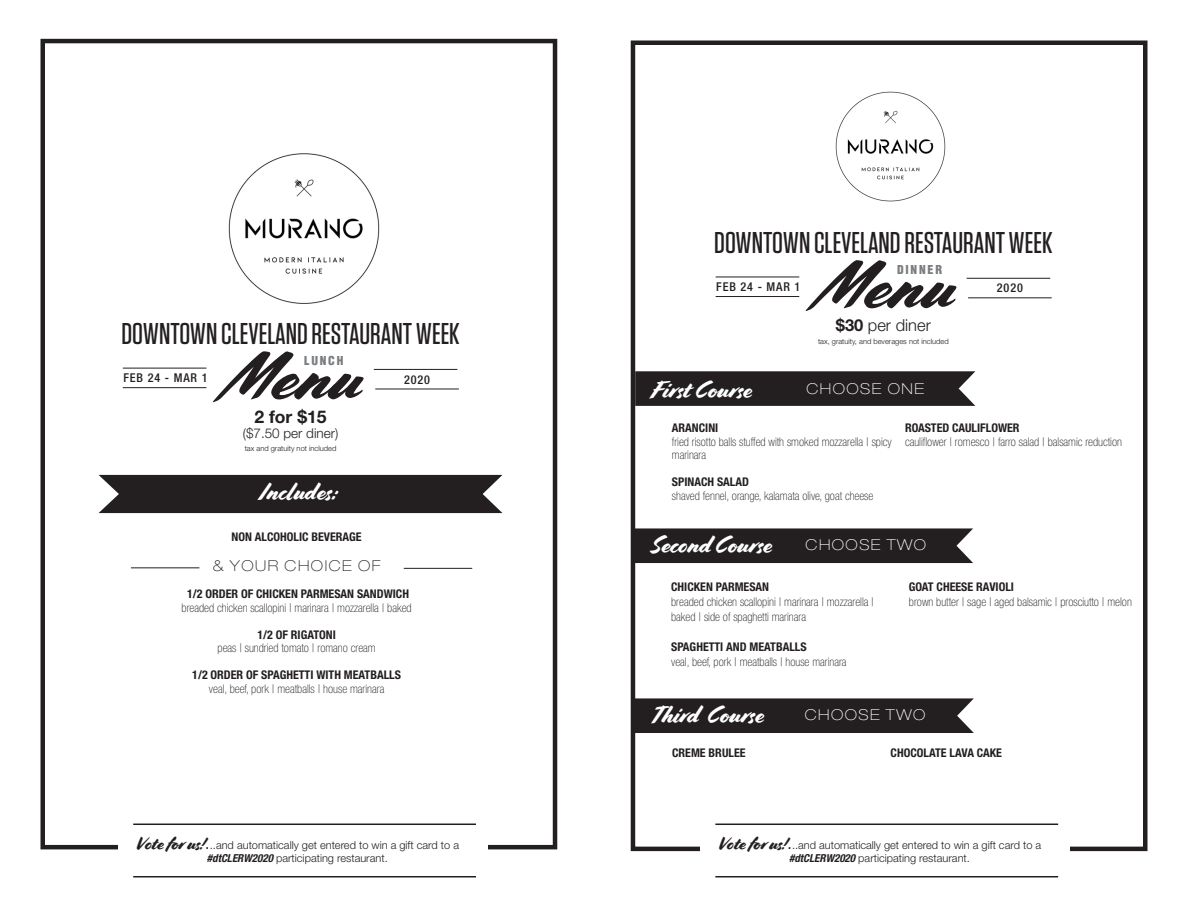
<style>
.page{position:relative;width:1188px;height:918px;background:#fff}
.page>*{position:absolute;margin:0;border:0;box-sizing:border-box;transform-origin:0 0}
.t1{font:italic 67.5px "Cortado";color:#231f20}
.t2{font:500 30px "Tungsten";color:#231f20}
.t3{font:24px "Cortado";color:#fff}
.t4{font:700 17.55px "Helvetica Neue LT Std";color:#231f20}
.t5{font:300 16.5px "Helvetica Neue LT Std";color:#231f20}
.t6{font:100 expanded 15px "Helvetica Neue LT Std";letter-spacing:.1em;color:#fff}
.t7{font:100 expanded 15px "Helvetica Neue LT Std";letter-spacing:.1em;color:#231f20}
.t8{font:300 13.5px "Helvetica Neue LT Std";color:#231f20}
.t9{font:500 condensed 12.15px "Helvetica Neue LT Std";letter-spacing:.07em;color:#231f20}
.t10{font:100 condensed 12px/13.5px "Helvetica Neue LT Std";color:#231f20}
.t11{font:700 condensed 12px "Helvetica Neue LT Std";color:#231f20}
.t12{font:900 condensed 12px "Helvetica LT Std";letter-spacing:.15em;color:#7a7c7f}
.t13{font:300 10.95px/13.2px "Helvetica Neue LT Std";color:#231f20;text-align:center}
.t14{font:300 7.5px "Helvetica Neue LT Std";color:#231f20}
.s1{font-family:"Cortado";font-weight:400;font-size:18px}
.s2{font-size:18px}
.s3{font-weight:700;font-style:italic;font-stretch:condensed}
.s4{font-weight:700}
</style>
<div class="page">
<div style="left:40px;top:39px;width:517px;height:810px;border:4px solid #231f20"></div>
<div style="left:118px;top:831px;width:370px;height:40px;background:#fff"></div>
<hr style="left:133px;top:824px;width:343px;height:1px;background:#231f20">
<hr style="left:133px;top:876px;width:343px;height:2px;background:#231f20">
<hr style="left:123px;top:368px;width:83px;height:1px;background:#231f20">
<hr style="left:123px;top:387px;width:83px;height:1px;background:#231f20">
<hr style="left:374px;top:369px;width:83px;height:1px;background:#231f20">
<hr style="left:375px;top:388px;width:84px;height:1px;background:#231f20">
<div style="left:631px;top:40px;width:517px;height:811px;border:4px solid #231f20"></div>
<div style="left:700px;top:831px;width:370px;height:40px;background:#fff"></div>
<hr style="left:715px;top:824px;width:343px;height:1px;background:#231f20">
<hr style="left:715px;top:876px;width:343px;height:2px;background:#231f20">
<hr style="left:716px;top:276px;width:83px;height:1px;background:#231f20">
<hr style="left:716px;top:296px;width:83px;height:1px;background:#231f20">
<svg style="left:635px;top:371px;width:340px;height:35px;background:#2a2627"></svg>
<div style="left:634px;top:528px;width:339px;height:35px;background:#231f20"></div>
<div style="left:634px;top:698px;width:340px;height:35px;background:#231f20"></div>
<hr style="left:967px;top:278px;width:83px;height:1px;background:#231f20">
<hr style="left:968px;top:297px;width:84px;height:1px;background:#231f20">
<div style="left:99px;top:475px;width:403px;height:38px;background:#231f20"></div>
<img style="left:228px;top:153px;width:152px;height:151px">
<hr style="left:131px;top:567px;width:68px;height:1px;background:#231f20">
<hr style="left:404px;top:568px;width:68px;height:1px;background:#231f20">
<img style="left:835px;top:91px;width:111px;height:111px">
<h2 class="t2" style="left:121px;top:318px;width:340px">DOWNTOWN CLEVELAND RESTAURANT WEEK</h2>
<p class="t12" style="left:304px;top:353px;width:41px">LUNCH</p>
<h1 class="t1" style="left:221px;top:337px;width:162px">Menu</h1>
<p class="t9" style="left:123px;top:370px;width:86px">FEB 24 - MAR 1</p>
<p class="t9" style="left:404px;top:372px;width:27px">2020</p>
<h3 class="t4" style="left:255px;top:406px;width:74px">2 for $15</h3>
<p class="t8" style="left:243px;top:425px;width:97px">($7.50 per diner)</p>
<p class="t14" style="left:245px;top:444px;width:93px">tax and gratuity not included</p>
<h3 class="t3" style="left:260px;top:478px;width:79px">Includes:</h3>
<p class="t11" style="left:232px;top:529px;width:132px">NON ALCOHOLIC BEVERAGE</p>
<p class="t7" style="left:212px;top:557px;width:170px">&amp; YOUR CHOICE OF</p>
<p class="t11" style="left:187px;top:587px;width:223px">1/2 ORDER OF CHICKEN PARMESAN SANDWICH</p>
<p class="t10" style="left:182px;top:601px;width:232px">breaded chicken scallopini | marinara | mozzarella | baked</p>
<p class="t11" style="left:257px;top:627px;width:80px">1/2 OF RIGATONI</p>
<p class="t10" style="left:218px;top:641px;width:160px">peas | sundried tomato | romano cream</p>
<p class="t11" style="left:192px;top:668px;width:210px">1/2 ORDER OF SPAGHETTI WITH MEATBALLS</p>
<p class="t10" style="left:209px;top:682px;width:177px">veal, beef, pork | meatballs | house marinara</p>
<p class="t13" style="left:136px;top:839px;width:325px"><span class="s1">Vote for us!</span><span class="s2">.</span>..and automatically get entered to win a gift card to a <span class="s3">#dtCLERW2020</span> participating restaurant.</p>
<h2 class="t2" style="left:714px;top:227px;width:340px">DOWNTOWN CLEVELAND RESTAURANT WEEK</h2>
<h1 class="t1" style="left:814px;top:246px;width:162px">Menu</h1>
<p class="t12" style="left:897px;top:262px;width:47px">DINNER</p>
<p class="t9" style="left:716px;top:279px;width:86px">FEB 24 - MAR 1</p>
<h3 class="t3" style="left:652px;top:375px;width:102px">First Course</h3>
<h3 class="t5" style="left:836px;top:315px;width:97px"><span class="s4">$30</span> per diner</h3>
<p class="t14" style="left:818px;top:337px;width:132px">tax, gratuity, and beverages not included</p>
<p class="t6" style="left:806px;top:380px;width:119px">CHOOSE ONE</p>
<p class="t9" style="left:997px;top:281px;width:27px">2020</p>
<p class="t11" style="left:672px;top:421px;width:48px">ARANCINI</p>
<p class="t10" style="left:672px;top:435px;width:221px">fried risotto balls stuffed with smoked mozzarella | spicy marinara</p>
<p class="t11" style="left:672px;top:475px;width:79px">SPINACH SALAD</p>
<p class="t10" style="left:672px;top:489px;width:203px">shaved fennel, orange, kalamata olive, goat cheese</p>
<p class="t11" style="left:905px;top:421px;width:116px">ROASTED CAULIFLOWER</p>
<p class="t10" style="left:905px;top:435px;width:219px">cauliflower | romesco | farro salad | balsamic reduction</p>
<h3 class="t3" style="left:651px;top:530px;width:123px">Second Course</h3>
<p class="t6" style="left:806px;top:536px;width:122px">CHOOSE TWO</p>
<p class="t11" style="left:671px;top:580px;width:100px">CHICKEN PARMESAN</p>
<p class="t10" style="left:671px;top:594px;width:204px;line-height:15px">breaded chicken scallopini | marinara | mozzarella | baked | side of spaghetti marinara</p>
<p class="t11" style="left:671px;top:640px;width:137px">SPAGHETTI AND MEATBALLS</p>
<p class="t10" style="left:671px;top:655px;width:177px">veal, beef, pork | meatballs | house marinara</p>
<p class="t11" style="left:909px;top:580px;width:107px">GOAT CHEESE RAVIOLI</p>
<p class="t10" style="left:909px;top:595px;width:225px">brown butter | sage | aged balsamic | prosciutto | melon</p>
<h3 class="t3" style="left:650px;top:701px;width:116px">Third Course</h3>
<p class="t6" style="left:805px;top:706px;width:122px">CHOOSE TWO</p>
<p class="t11" style="left:672px;top:745px;width:75px">CREME BRULEE</p>
<p class="t11" style="left:891px;top:745px;width:113px">CHOCOLATE LAVA CAKE</p>
<p class="t13" style="left:718px;top:839px;width:325px"><span class="s1">Vote for us!</span><span class="s2">.</span>..and automatically get entered to win a gift card to a <span class="s3">#dtCLERW2020</span> participating restaurant.</p>
</div>
